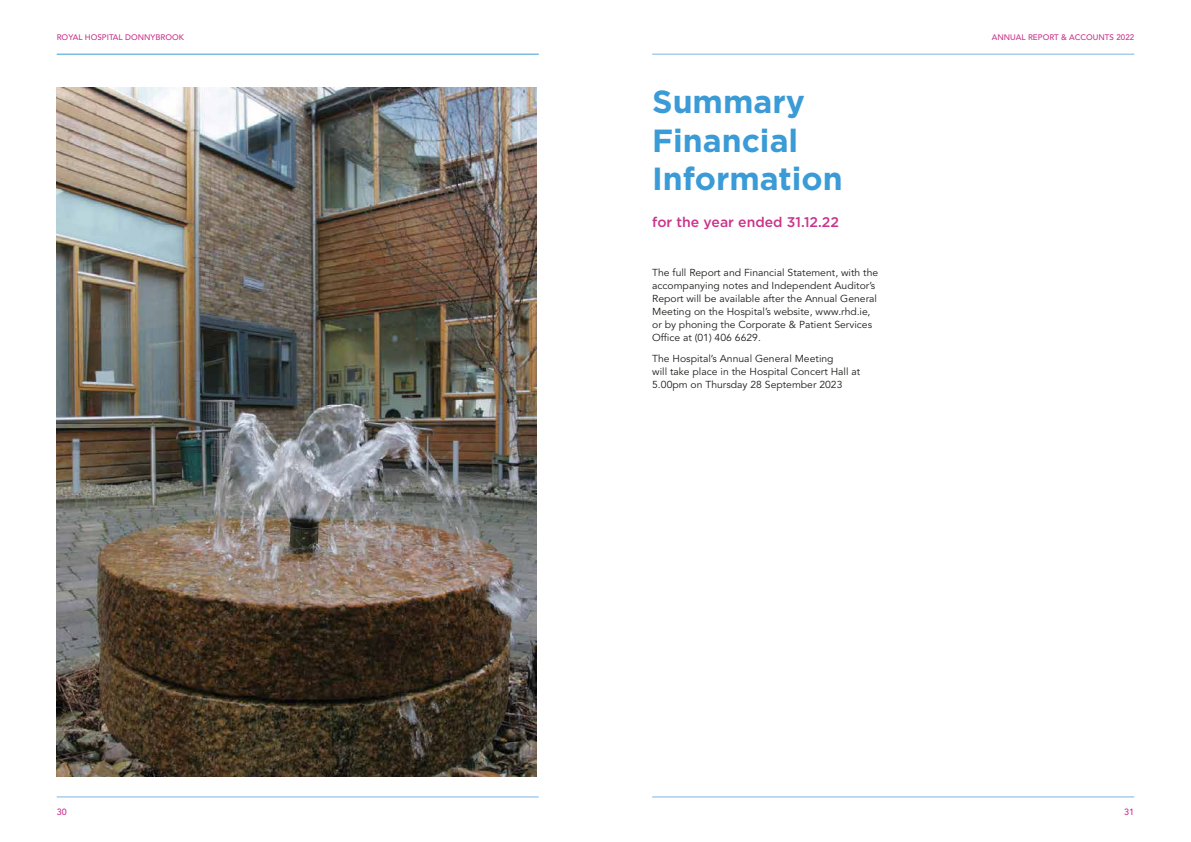
<style>
.page{position:relative;width:1191px;height:842px;background:#fff}
.page>*{position:absolute;margin:0;border:0;box-sizing:border-box;transform-origin:0 0}
.t1{font:700 32px/38.4px "Gotham";color:#3a9bd6}
.t2{font:500 14px "Gotham";color:#c9338b}
.t3{font:10.1px/12.9px "Avenir LT Std";color:#1d1d1b}
.t4{font:500 9px "Avenir LT Std";color:#c9338b}
.t5{font:500 8px "Avenir LT Std";letter-spacing:.005em;color:#c9338b}
</style>
<div class="page">
<hr style="left:652px;top:797px;width:482px;height:1px;background:#7db3e2">
<hr style="left:652px;top:54px;width:482px;height:1px;background:#7db3e2">
<hr style="left:57px;top:797px;width:482px;height:1px;background:#7db3e2">
<hr style="left:57px;top:54px;width:482px;height:1px;background:#3a9bd6">
<img style="left:57px;top:88px;width:480px;height:689px">
<p class="t5" style="left:57px;top:33px;width:129px">ROYAL HOSPITAL DONNYBROOK</p>
<p class="t4" style="left:57px;top:806px;width:12px">30</p>
<h1 class="t1" style="left:652px;top:83px;width:192px">Summary<br>Financial<br>Information</h1>
<h2 class="t2" style="left:652px;top:213px;width:188px">for the year ended 31.12.22</h2>
<p class="t3" style="left:652px;top:267px;width:227px">The full Report and Financial Statement, with the accompanying notes and Independent Auditor’s Report will be available after the Annual General Meeting on the Hospital’s website, www.rhd.ie, or by phoning the Corporate &amp; Patient Services Office at (01) 406 6629.</p>
<p class="t3" style="left:652px;top:352px;width:210px">The Hospital’s Annual General Meeting<br>will take place in the Hospital Concert Hall at<br>5.00pm on Thursday 28 September 2023</p>
<p class="t5" style="left:991px;top:33px;width:144px">ANNUAL REPORT &amp; ACCOUNTS 2022</p>
<p class="t4" style="left:1124px;top:806px;width:12px">31</p>
</div>
